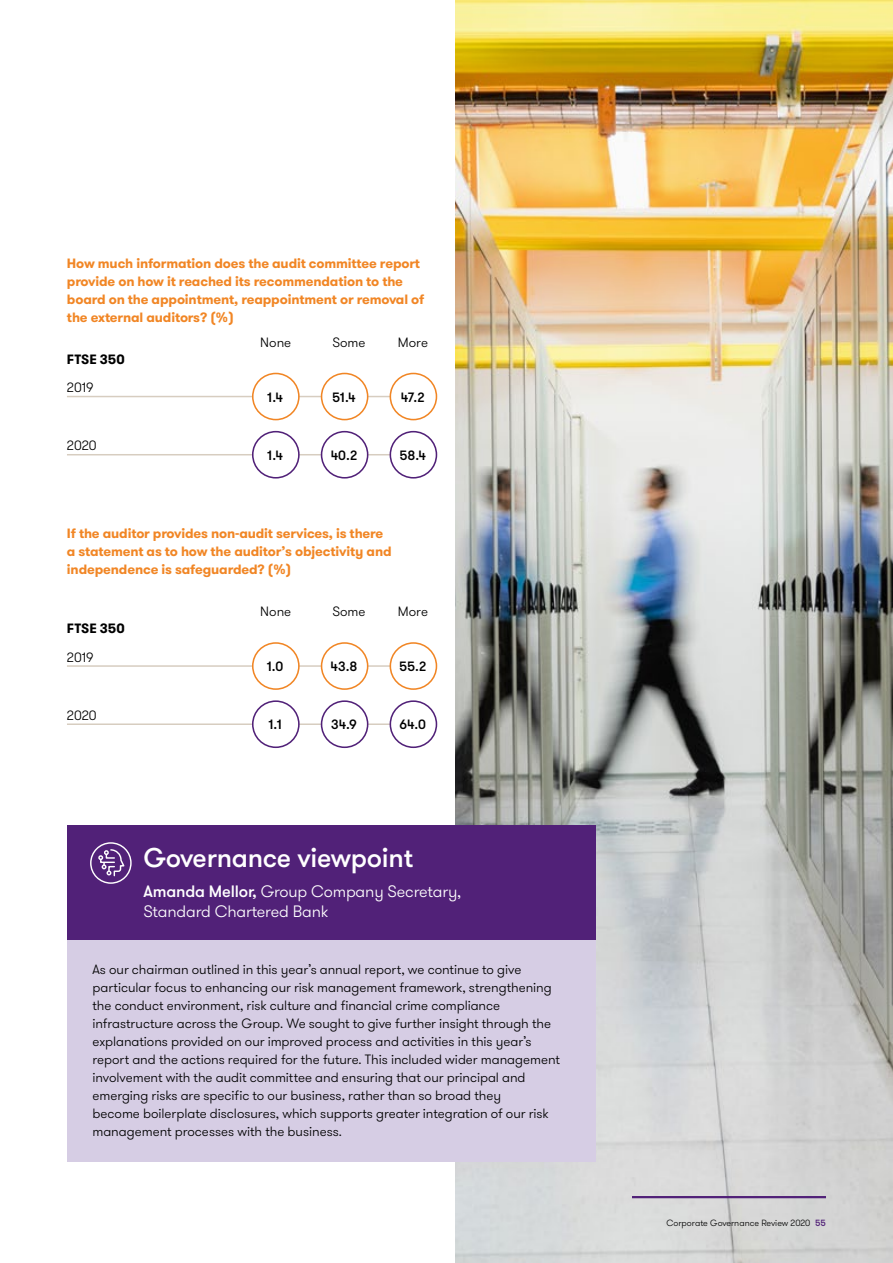
<style>
.page{position:relative;width:893px;height:1263px;background:#fff}
.page>*{position:absolute;margin:0;border:0;box-sizing:border-box;transform-origin:0 0}
.t1{font:500 27px "GT Walsheim Pro";letter-spacing:-.01em;color:#fff}
.t2{font:300 16.5px/19.8px "GT Walsheim Pro";letter-spacing:-.01em;color:#fff}
.t3{font:300 13.5px/18px "GT Walsheim Pro";letter-spacing:-.005em;color:#000}
.t4{font:700 13.5px/18px "GT Walsheim Pro";letter-spacing:-.01em;color:#f18625}
.t5{font:500 13.5px "GT Walsheim Pro";letter-spacing:-.01em;color:#000}
.t6{font:700 13.5px "GT Walsheim Pro";letter-spacing:-.005em;color:#000}
.t7{font:300 9px "GT Walsheim Pro";color:#000}
.s1{font-weight:500}
.s2{font-weight:500;color:#512178}
</style>
<div class="page">
<img style="left:456px;top:0;width:437px;height:1263px">
<hr style="left:632px;top:1196px;width:194px;height:2px;background:#512178">
<hr style="left:67px;top:396px;width:352px;height:1px;background:#d7cdc0">
<div style="left:253px;top:373px;width:46px;height:47px;background:#fff;border-radius:50%"></div>
<div style="left:252px;top:373px;width:48px;height:47px;border:2px solid #f18625;border-radius:50%"></div>
<div style="left:322px;top:373px;width:46px;height:47px;background:#fff;border-radius:50%"></div>
<div style="left:321px;top:373px;width:47px;height:47px;border:2px solid #f18625;border-radius:50%"></div>
<div style="left:390px;top:373px;width:46px;height:47px;background:#fff;border-radius:50%"></div>
<div style="left:390px;top:373px;width:47px;height:47px;border:2px solid #f18625;border-radius:50%"></div>
<hr style="left:67px;top:454px;width:352px;height:1px;background:#d7cdc0">
<div style="left:253px;top:432px;width:46px;height:46px;background:#fff;border-radius:50%"></div>
<div style="left:252px;top:431px;width:48px;height:48px;border:2px solid #512178;border-radius:50%"></div>
<div style="left:322px;top:432px;width:46px;height:46px;background:#fff;border-radius:50%"></div>
<div style="left:321px;top:431px;width:47px;height:48px;border:2px solid #512178;border-radius:50%"></div>
<div style="left:390px;top:432px;width:46px;height:46px;background:#fff;border-radius:50%"></div>
<div style="left:390px;top:431px;width:47px;height:48px;border:2px solid #512178;border-radius:50%"></div>
<hr style="left:67px;top:665px;width:352px;height:2px;background:#d7cdc0">
<div style="left:253px;top:643px;width:46px;height:46px;background:#fff;border-radius:50%"></div>
<div style="left:252px;top:642px;width:48px;height:48px;border:2px solid #f18625;border-radius:50%"></div>
<div style="left:322px;top:643px;width:46px;height:46px;background:#fff;border-radius:50%"></div>
<div style="left:321px;top:642px;width:47px;height:48px;border:2px solid #f18625;border-radius:50%"></div>
<div style="left:390px;top:643px;width:46px;height:46px;background:#fff;border-radius:50%"></div>
<div style="left:390px;top:642px;width:47px;height:48px;border:2px solid #f18625;border-radius:50%"></div>
<hr style="left:67px;top:723px;width:352px;height:2px;background:#d7cdc0">
<div style="left:253px;top:701px;width:46px;height:46px;background:#fff;border-radius:50%"></div>
<div style="left:252px;top:700px;width:48px;height:48px;border:2px solid #512178;border-radius:50%"></div>
<div style="left:322px;top:701px;width:46px;height:46px;background:#fff;border-radius:50%"></div>
<div style="left:321px;top:700px;width:47px;height:48px;border:2px solid #512178;border-radius:50%"></div>
<div style="left:390px;top:701px;width:46px;height:46px;background:#fff;border-radius:50%"></div>
<div style="left:390px;top:700px;width:47px;height:48px;border:2px solid #512178;border-radius:50%"></div>
<div style="left:67px;top:939px;width:528px;height:223px;background:#d6cde4"></div>
<div style="left:67px;top:825px;width:528px;height:114px;background:#512178"></div>
<svg style="left:90px;top:842px;width:42px;height:42px"></svg>
<p class="t4" style="left:67px;top:254px;width:359px">How much information does the audit committee report provide on how it reached its recommendation to the board on the appointment, reappointment or removal of the external auditors? (%)</p>
<p class="t6" style="left:67px;top:350px;width:59px">FTSE 350</p>
<p class="t3" style="left:67px;top:379px;width:28px">2019</p>
<p class="t3" style="left:67px;top:437px;width:31px">2020</p>
<p class="t3" style="left:260px;top:333px;width:32px">None</p>
<p class="t3" style="left:332px;top:333px;width:35px">Some</p>
<p class="t3" style="left:398px;top:333px;width:32px">More</p>
<p class="t5" style="left:267px;top:388px;width:17px">1.4</p>
<p class="t5" style="left:332px;top:388px;width:25px">51.4</p>
<p class="t5" style="left:401px;top:388px;width:25px">47.2</p>
<p class="t5" style="left:267px;top:447px;width:17px">1.4</p>
<p class="t5" style="left:331px;top:447px;width:28px">40.2</p>
<p class="t5" style="left:399px;top:447px;width:28px">58.4</p>
<p class="t4" style="left:67px;top:524px;width:326px">If the auditor provides non-audit services, is there a statement as to how the auditor’s objectivity and independence is safeguarded? (%)</p>
<p class="t6" style="left:67px;top:620px;width:59px">FTSE 350</p>
<p class="t3" style="left:67px;top:648px;width:28px">2019</p>
<p class="t3" style="left:67px;top:706px;width:31px">2020</p>
<p class="t3" style="left:260px;top:603px;width:32px">None</p>
<p class="t3" style="left:332px;top:603px;width:35px">Some</p>
<p class="t3" style="left:398px;top:603px;width:32px">More</p>
<p class="t5" style="left:267px;top:658px;width:18px">1.0</p>
<p class="t5" style="left:330px;top:658px;width:29px">43.8</p>
<p class="t5" style="left:399px;top:658px;width:29px">55.2</p>
<p class="t5" style="left:269px;top:716px;width:15px">1.1</p>
<p class="t5" style="left:331px;top:716px;width:27px">34.9</p>
<p class="t5" style="left:400px;top:716px;width:28px">64.0</p>
<h1 class="t1" style="left:144px;top:841px;width:271px">Governance viewpoint</h1>
<p class="t2" style="left:144px;top:882px;width:319px"><span class="s1">Amanda Mellor,</span> Group Company Secretary,<br>Standard Chartered Bank</p>
<p class="t3" style="left:92px;top:961px;width:469px">As our chairman outlined in this year’s annual report, we continue to give particular focus to enhancing our risk management framework, strengthening the conduct environment, risk culture and financial crime compliance infrastructure across the Group. We sought to give further insight through the explanations provided on our improved process and activities in this year’s report and the actions required for the future. This included wider management involvement with the audit committee and ensuring that our principal and emerging risks are specific to our business, rather than so broad they<br>become boilerplate disclosures, which supports greater integration of our risk management processes with the business.</p>
<p class="t7" style="left:666px;top:1217px;width:161px">Corporate Governance Review 2020 <span class="s2">55</span></p>
</div>
